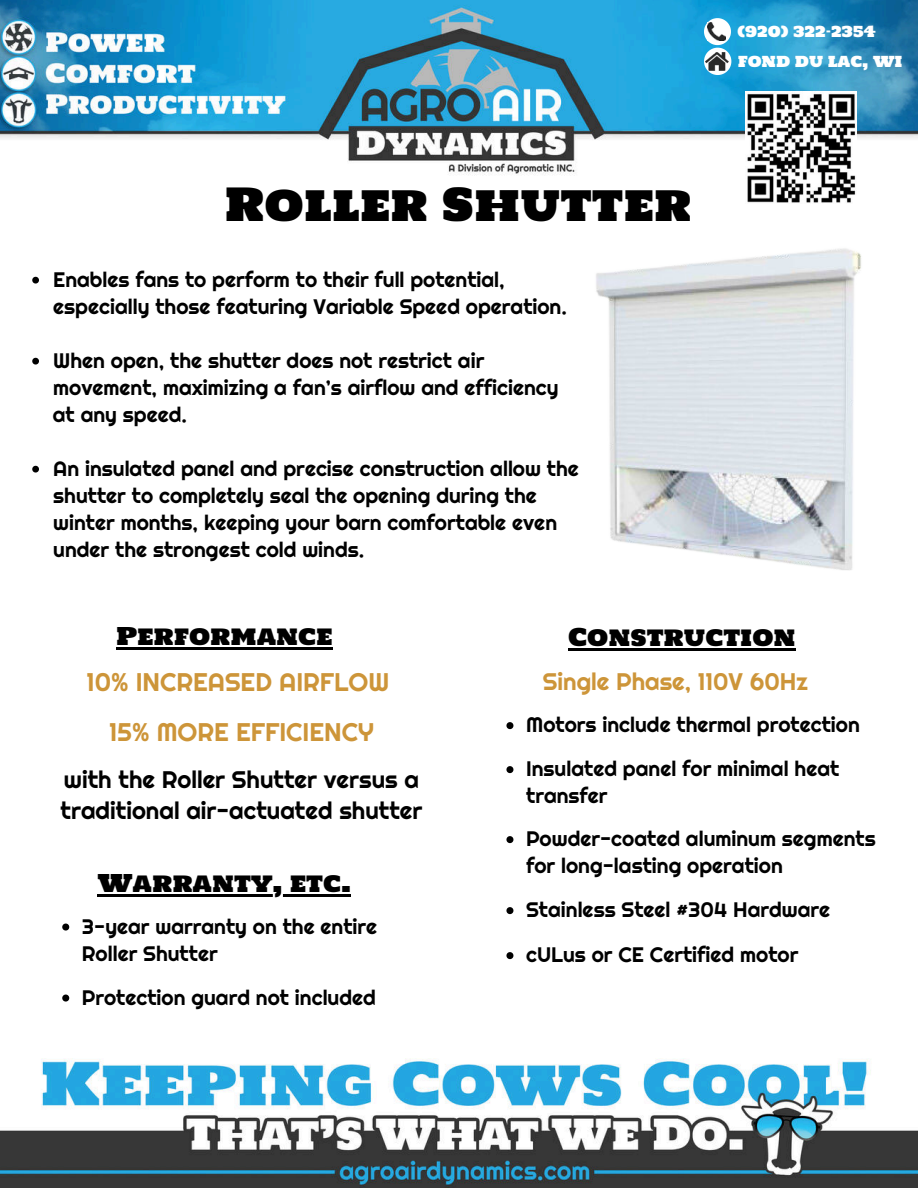
<style>
.page{position:relative;width:918px;height:1188px;background:#fff}
.page>*{position:absolute;margin:0;border:0;box-sizing:border-box;transform-origin:0 0}
.t1{font:44.7px "Holtwood One SC";color:#000}
.t2{font:25.5px/49.9px "Righteous";color:#cd9539;text-align:center}
.t3{font:24px/31px "Righteous";color:#000}
.t4{font:24px "Holtwood One SC";color:#000}
.t5{font:24px "Righteous";color:#cd9539}
.t6{font:21px/27px "Righteous";color:#000}
.t7{font:14.85px/29.5px "Holtwood One SC";color:#fff}
</style>
<div class="page">
<img style="left:0;top:0;width:918px;height:175px">
<img style="left:0;top:1058px;width:918px;height:130px">
<svg style="left:704px;top:18px;width:27px;height:57px"></svg>
<img style="left:705px;top:52px;width:23px;height:18px">
<img style="left:596px;top:248px;width:265px;height:322px">
<svg style="left:32px;top:277px;width:7px;height:7px"></svg>
<svg style="left:32px;top:358px;width:7px;height:7px"></svg>
<svg style="left:32px;top:466px;width:7px;height:7px"></svg>
<hr style="left:116px;top:647px;width:217px;height:3px;background:#000">
<hr style="left:568px;top:648px;width:228px;height:3px;background:#000">
<svg style="left:506px;top:722px;width:7px;height:7px"></svg>
<svg style="left:506px;top:766px;width:7px;height:7px"></svg>
<svg style="left:506px;top:836px;width:7px;height:7px"></svg>
<svg style="left:506px;top:907px;width:7px;height:7px"></svg>
<svg style="left:506px;top:952px;width:7px;height:7px"></svg>
<hr style="left:98px;top:894px;width:253px;height:3px;background:#000">
<svg style="left:62px;top:924px;width:7px;height:7px"></svg>
<svg style="left:62px;top:995px;width:7px;height:7px"></svg>
<img style="left:745px;top:92px;width:111px;height:111px">
<h1 class="t1" style="left:224px;top:180px;width:469px">Roller Shutter</h1>
<p class="t6" style="left:53px;top:266px;width:515px">Enables fans to perform to their full potential, especially those featuring Variable Speed operation.</p>
<p class="t6" style="left:53px;top:347px;width:507px">When open, the shutter does not restrict air movement, maximizing a fan’s airflow and efficiency at any speed.</p>
<p class="t6" style="left:53px;top:455px;width:527px">An insulated panel and precise construction allow the shutter to completely seal the opening during the winter months, keeping your barn comfortable even under the strongest cold winds.</p>
<p class="t7" style="left:737px;top:17px;width:166px">(920) 322-2354<br>FOND DU LAC, WI</p>
<p class="t4" style="left:116px;top:623px;width:218px">Performance</p>
<p class="t4" style="left:568px;top:624px;width:229px">Construction</p>
<p class="t2" style="left:87px;top:657px;width:304px">10% INCREASED AIRFLOW<br>15% MORE EFFICIENCY</p>
<p class="t3" style="left:61px;top:764px;width:363px">with the Roller Shutter versus a traditional air-actuated shutter</p>
<p class="t5" style="left:543px;top:666px;width:267px">Single Phase, 110V 60Hz</p>
<p class="t6" style="left:526px;top:702px;width:335px;line-height:44px">Motors include thermal protection<br>Insulated panel for minimal heat</p>
<p class="t6" style="left:526px;top:774px;width:351px;line-height:43px">transfer<br>Powder-coated aluminum segments</p>
<p class="t6" style="left:526px;top:843px;width:306px;line-height:44.5px">for long-lasting operation<br>Stainless Steel #304 Hardware cULus or CE Certified motor</p>
<p class="t4" style="left:98px;top:870px;width:255px">Warranty, etc.</p>
<p class="t6" style="left:82px;top:912px;width:297px">3-year warranty on the entire<br>Roller Shutter</p>
<p class="t6" style="left:82px;top:983px;width:295px">Protection guard not included</p>
</div>
